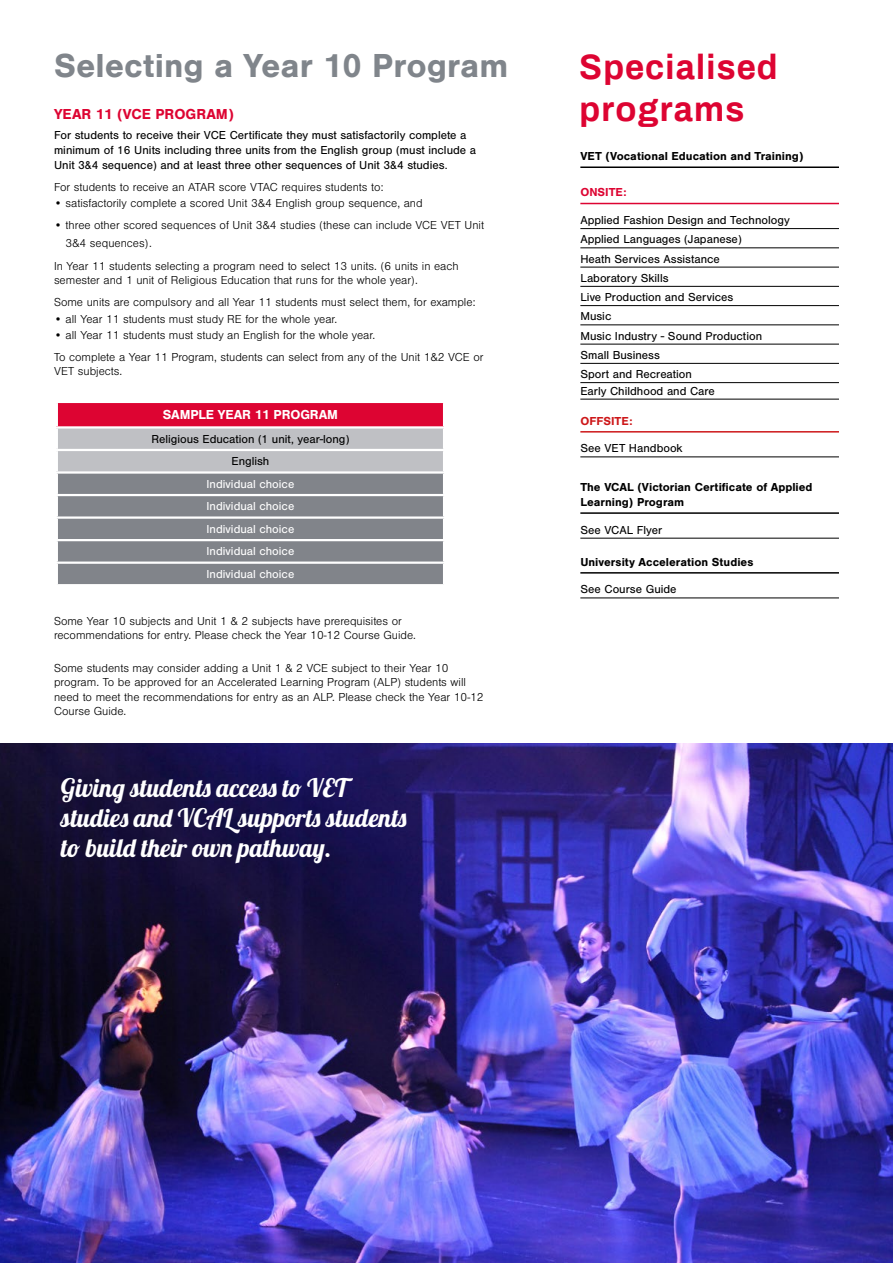
<style>
.page{position:relative;width:893px;height:1263px;background:#fff}
.page>*{position:absolute;margin:0;border:0;box-sizing:border-box;transform-origin:0 0}
.t1{font:700 34.5px "Nimbus San";color:#80858b}
.t2{font:700 34.5px/41.4px "Archivo";letter-spacing:.025em;color:#dd0432}
.t3{font:25.5px/30px "Lobster 1.4";color:#fff}
.t4{font:700 15px "Nimbus San";color:#dd0432}
.t5{font:700 13.5px "Nimbus San";letter-spacing:-.01em;color:#fff}
.t6{font:300 12px/14.4px "Nimbus San";color:#000}
.t7{font:12px/19.2px "Nimbus San";color:#000}
.t8{font:700 12px/15px "Nimbus San";color:#000}
.t9{font:12px/22.5px "Nimbus San";color:#fff;text-align:justify}
.t10{font:700 12px "Nimbus San";color:#cd1719}
.t11{font:700 12px "Nimbus San";color:#dd0432}
</style>
<div class="page">
<hr style="left:580px;top:166px;width:259px;height:2px;background:#000">
<hr style="left:580px;top:203px;width:259px;height:1px;background:#dd0432">
<hr style="left:580px;top:228px;width:259px;height:1px;background:#000">
<hr style="left:580px;top:248px;width:259px;height:1px;background:#000">
<hr style="left:580px;top:267px;width:259px;height:1px;background:#000">
<hr style="left:580px;top:286px;width:259px;height:1px;background:#000">
<hr style="left:580px;top:305px;width:259px;height:1px;background:#000">
<hr style="left:580px;top:325px;width:259px;height:1px;background:#000">
<hr style="left:580px;top:344px;width:259px;height:1px;background:#000">
<hr style="left:580px;top:363px;width:259px;height:1px;background:#000">
<hr style="left:580px;top:382px;width:259px;height:1px;background:#000">
<hr style="left:580px;top:399px;width:259px;height:1px;background:#000">
<hr style="left:580px;top:431px;width:259px;height:2px;background:#cd1719">
<hr style="left:580px;top:457px;width:259px;height:1px;background:#000">
<hr style="left:580px;top:512px;width:259px;height:2px;background:#000">
<hr style="left:580px;top:538px;width:259px;height:1px;background:#000">
<hr style="left:580px;top:572px;width:259px;height:2px;background:#000">
<hr style="left:580px;top:598px;width:259px;height:1px;background:#000">
<div style="left:57px;top:402px;width:387px;height:25px;background:#dd0432"></div>
<div style="left:57px;top:427px;width:387px;height:23px;background:#bfc0c4"></div>
<div style="left:57px;top:450px;width:387px;height:22px;background:#bfc0c4"></div>
<div style="left:58px;top:474px;width:385px;height:110px;background:#81848a"></div>
<hr style="left:56px;top:401px;width:389px;height:2px;background:#fff">
<hr style="left:56px;top:403px;width:2px;height:23px;background:#fff">
<hr style="left:443px;top:403px;width:2px;height:23px;background:#fff">
<hr style="left:56px;top:426px;width:389px;height:3px;background:#fff">
<hr style="left:56px;top:429px;width:2px;height:20px;background:#fff">
<hr style="left:443px;top:429px;width:2px;height:20px;background:#fff">
<hr style="left:443px;top:451px;width:2px;height:20px;background:#fff">
<hr style="left:56px;top:449px;width:389px;height:2px;background:#fff">
<hr style="left:56px;top:451px;width:2px;height:20px;background:#fff">
<hr style="left:56px;top:471px;width:389px;height:3px;background:#fff">
<hr style="left:56px;top:494px;width:389px;height:2px;background:#fff">
<hr style="left:56px;top:516px;width:389px;height:3px;background:#fff">
<hr style="left:56px;top:539px;width:389px;height:2px;background:#fff">
<hr style="left:56px;top:561px;width:389px;height:3px;background:#fff">
<img style="left:0;top:743px;width:893px;height:520px">
<h1 class="t1" style="left:54px;top:46px;width:456px">Selecting a Year 10 Program</h1>
<p class="t4" style="left:54px;top:106px;width:181px">YEAR 11 (VCE PROGRAM)</p>
<p class="t7" style="left:54px;top:127px;width:424px;line-height:15px">For students to receive their VCE Certificate they must satisfactorily complete a minimum of 16 Units including three units from the English group (must include a<br>Unit 3&amp;4 sequence) and at least three other sequences of Unit 3&amp;4 studies.</p>
<p class="t6" style="left:54px;top:180px;width:331px">For students to receive an ATAR score VTAC requires students to:</p>
<p class="t6" style="left:54px;top:196px;width:370px">• satisfactorily complete a scored Unit 3&amp;4 English group sequence, and</p>
<p class="t6" style="left:66px;top:217px;width:420px;line-height:18px;text-indent:-12px">• three other scored sequences of Unit 3&amp;4 studies (these can include VCE VET Unit<br>3&amp;4 sequences).</p>
<p class="t6" style="left:54px;top:259px;width:406px">In Year 11 students selecting a program need to select 13 units. (6 units in each semester and 1 unit of Religious Education that runs for the whole year).</p>
<p class="t6" style="left:54px;top:295px;width:423px">Some units are compulsory and all Year 11 students must select them, for example:</p>
<p class="t6" style="left:54px;top:312px;width:285px">• all Year 11 students must study RE for the whole year.</p>
<p class="t6" style="left:54px;top:324px;width:431px;line-height:22.2px">• all Year 11 students must study an English for the whole year.<br>To complete a Year 11 Program, students can select from any of the Unit 1&amp;2 VCE or</p>
<p class="t6" style="left:54px;top:365px;width:70px">VET subjects.</p>
<p class="t5" style="left:163px;top:407px;width:177px">SAMPLE YEAR 11 PROGRAM</p>
<p class="t7" style="left:151px;top:428px;width:200px;line-height:22.5px;text-align:center">Religious Education (1 unit, year-long)<br>English</p>
<p class="t9" style="left:207px;top:473px;width:89px">Individual choice Individual choice Individual choice Individual choice Individual choice</p>
<p class="t6" style="left:54px;top:614px;width:364px">Some Year 10 subjects and Unit 1 &amp; 2 subjects have prerequisites or recommendations for entry. Please check the Year 10-12 Course Guide.</p>
<p class="t6" style="left:54px;top:661px;width:431px">Some students may consider adding a Unit 1 &amp; 2 VCE subject to their Year 10 program. To be approved for an Accelerated Learning Program (ALP) students will need to meet the recommendations for entry as an ALP. Please check the Year 10-12<br>Course Guide.</p>
<h2 class="t3" style="left:61px;top:772px;width:347px">Giving students access to VET studies and VCAL supports students to build their own pathway.</h2>
<h1 class="t2" style="left:579px;top:46px;width:200px">Specialised programs</h1>
<p class="t8" style="left:580px;top:149px;width:225px">VET (Vocational Education and Training)</p>
<p class="t11" style="left:580px;top:186px;width:48px">ONSITE:</p>
<p class="t7" style="left:580px;top:211px;width:211px">Applied Fashion Design and Technology<br>Applied Languages (Japanese)<br>Heath Services Assistance<br>Laboratory Skills<br>Live Production and Services<br>Music<br>Music Industry - Sound Production<br>Small Business<br>Sport and Recreation</p>
<p class="t7" style="left:580px;top:381px;width:136px">Early Childhood and Care</p>
<p class="t10" style="left:580px;top:414px;width:54px">OFFSITE:</p>
<p class="t7" style="left:580px;top:439px;width:104px">See VET Handbook</p>
<p class="t8" style="left:580px;top:480px;width:234px">The VCAL (Victorian Certificate of Applied<br>Learning) Program</p>
<p class="t7" style="left:580px;top:520px;width:83px">See VCAL Flyer</p>
<p class="t8" style="left:580px;top:554px;width:175px">University Acceleration Studies</p>
<p class="t7" style="left:580px;top:580px;width:98px">See Course Guide</p>
</div>
